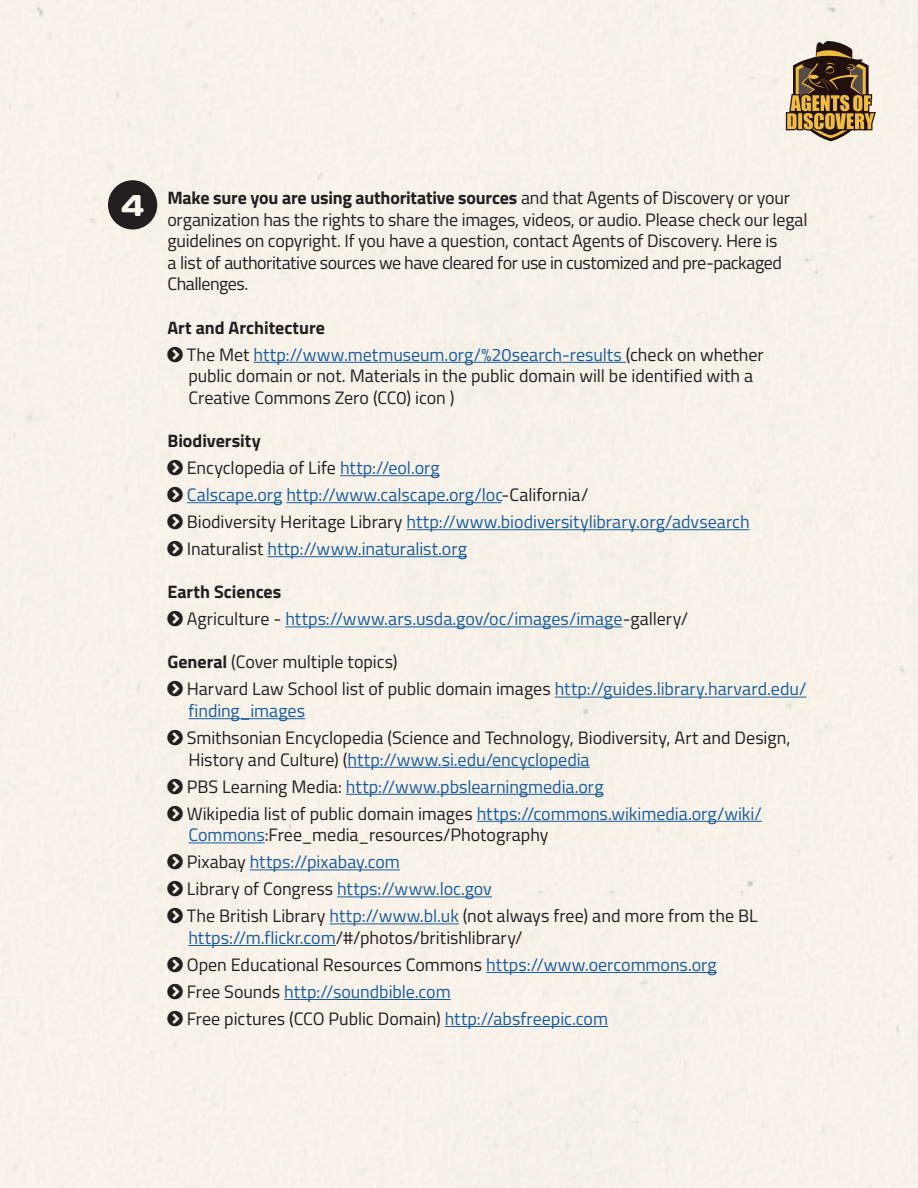
<style>
.page{position:relative;width:918px;height:1188px;background:#fff}
.page>*{position:absolute;margin:0;border:0;box-sizing:border-box;transform-origin:0 0}
.t1{font:30px "Days One";color:#fff7ed}
.t2{font:18px/21.6px "Titillium Web";letter-spacing:-.005em;color:#231f20}
.t3{font:18px/21.6px "Titillium Web";color:#175d9e}
.t4{font:700 18px "Titillium Web";color:#231f20}
.s1{font-weight:700}
.s2{color:#175d9e}
.s3{color:#231f20}
</style>
<div class="page">
<svg style="left:786px;top:41px;width:90px;height:100px"></svg>
<hr style="left:254px;top:362px;width:372px;height:1px;background:#175d9e">
<hr style="left:340px;top:475px;width:100px;height:1px;background:#175d9e">
<hr style="left:187px;top:502px;width:95px;height:1px;background:#175d9e">
<hr style="left:286px;top:502px;width:215px;height:1px;background:#175d9e">
<hr style="left:407px;top:529px;width:343px;height:1px;background:#175d9e">
<hr style="left:267px;top:556px;width:200px;height:1px;background:#175d9e">
<hr style="left:285px;top:627px;width:338px;height:1px;background:#175d9e">
<hr style="left:555px;top:697px;width:251px;height:1px;background:#175d9e">
<hr style="left:188px;top:718px;width:117px;height:1px;background:#175d9e">
<hr style="left:348px;top:767px;width:242px;height:1px;background:#175d9e">
<hr style="left:346px;top:794px;width:258px;height:1px;background:#175d9e">
<hr style="left:477px;top:821px;width:285px;height:1px;background:#175d9e">
<hr style="left:188px;top:843px;width:77px;height:1px;background:#175d9e">
<hr style="left:250px;top:870px;width:150px;height:1px;background:#175d9e">
<hr style="left:337px;top:897px;width:155px;height:1px;background:#175d9e">
<hr style="left:330px;top:924px;width:129px;height:1px;background:#175d9e">
<hr style="left:188px;top:945px;width:148px;height:1px;background:#175d9e">
<hr style="left:486px;top:972px;width:231px;height:1px;background:#175d9e">
<hr style="left:284px;top:999px;width:167px;height:1px;background:#175d9e">
<hr style="left:445px;top:1026px;width:163px;height:1px;background:#175d9e">
<div style="left:108px;top:180px;width:49px;height:50px;background:#231f20;border-radius:50%"></div>
<svg style="left:167px;top:346px;width:16px;height:16px"></svg>
<svg style="left:167px;top:460px;width:16px;height:15px"></svg>
<svg style="left:167px;top:487px;width:16px;height:15px"></svg>
<svg style="left:167px;top:514px;width:16px;height:15px"></svg>
<svg style="left:167px;top:541px;width:16px;height:15px"></svg>
<svg style="left:167px;top:611px;width:16px;height:15px"></svg>
<svg style="left:167px;top:681px;width:16px;height:16px"></svg>
<svg style="left:167px;top:730px;width:16px;height:15px"></svg>
<svg style="left:167px;top:778px;width:16px;height:16px"></svg>
<svg style="left:167px;top:805px;width:16px;height:16px"></svg>
<svg style="left:167px;top:854px;width:16px;height:15px"></svg>
<svg style="left:167px;top:881px;width:16px;height:15px"></svg>
<svg style="left:167px;top:908px;width:16px;height:15px"></svg>
<svg style="left:167px;top:957px;width:16px;height:15px"></svg>
<svg style="left:167px;top:984px;width:16px;height:15px"></svg>
<svg style="left:167px;top:1011px;width:16px;height:15px"></svg>
<p class="t1" style="left:121px;top:186px;width:24px">4</p>
<p class="t2" style="left:167px;top:186px;width:642px"><span class="s1">Make sure you are using authoritative sources</span> and that Agents of Discovery or your organization has the rights to share the images, videos, or audio. Please check our legal guidelines on copyright. If you have a question, contact Agents of Discovery. Here is<br>a list of authoritative sources we have cleared for use in customized and pre-packaged Challenges.</p>
<p class="t4" style="left:167px;top:314px;width:159px">Art and Architecture</p>
<p class="t2" style="left:187px;top:343px;width:579px">The Met <span class="s2">http://www.metmuseum.org/%20search-results</span> (check on whether public domain or not. Materials in the public domain will be identified with a<br>Creative Commons Zero (CC0) icon )</p>
<p class="t4" style="left:167px;top:427px;width:95px">Biodiversity</p>
<p class="t2" style="left:187px;top:456px;width:255px">Encyclopedia of Life <span class="s2">http://eol.org</span></p>
<p class="t3" style="left:187px;top:483px;width:403px">Calscape.org http://www.calscape.org/loc<span class="s3">-California/</span></p>
<p class="t3" style="left:187px;top:510px;width:564px"><span class="s3">Biodiversity Heritage Library</span> http://www.biodiversitylibrary.org/advsearch</p>
<p class="t3" style="left:187px;top:537px;width:282px"><span class="s3">Inaturalist</span> http://www.inaturalist.org</p>
<p class="t4" style="left:167px;top:578px;width:115px">Earth Sciences</p>
<p class="t3" style="left:187px;top:607px;width:503px"><span class="s3">Agriculture -</span> https://www.ars.usda.gov/oc/images/image<span class="s3">-gallery/</span></p>
<p class="t2" style="left:167px;top:650px;width:232px"><span class="s1">General</span> (Cover multiple topics)</p>
<p class="t3" style="left:187px;top:677px;width:621px"><span class="s3">Harvard Law School list of public domain images</span> http://guides.library.harvard.edu/ finding_images</p>
<p class="t2" style="left:187px;top:726px;width:605px">Smithsonian Encyclopedia (Science and Technology, Biodiversity, Art and Design,<br>History and Culture) (<span class="s2">http://www.si.edu/encyclopedia</span></p>
<p class="t3" style="left:187px;top:775px;width:418px"><span class="s3">PBS Learning Media:</span> http://www.pbslearningmedia.org</p>
<p class="t2" style="left:187px;top:802px;width:577px">Wikipedia list of public domain images <span class="s2">https://commons.wikimedia.org/wiki/<br>Commons</span>:Free_media_resources/Photography</p>
<p class="t3" style="left:187px;top:850px;width:215px"><span class="s3">Pixabay</span> https://pixabay.com</p>
<p class="t3" style="left:187px;top:877px;width:307px"><span class="s3">Library of Congress</span> https://www.loc.gov</p>
<p class="t2" style="left:187px;top:904px;width:572px">The British Library <span class="s2">http://www.bl.uk</span> (not always free) and more from the BL <span class="s2">https://m.flickr.com</span>/#/photos/britishlibrary/</p>
<p class="t2" style="left:187px;top:953px;width:532px">Open Educational Resources Commons <span class="s2">https://www.oercommons.org</span></p>
<p class="t3" style="left:187px;top:980px;width:265px"><span class="s3">Free Sounds</span> http://soundbible.com</p>
<p class="t2" style="left:187px;top:1007px;width:423px">Free pictures (CCO Public Domain) <span class="s2">http://absfreepic.com</span></p>
</div>
